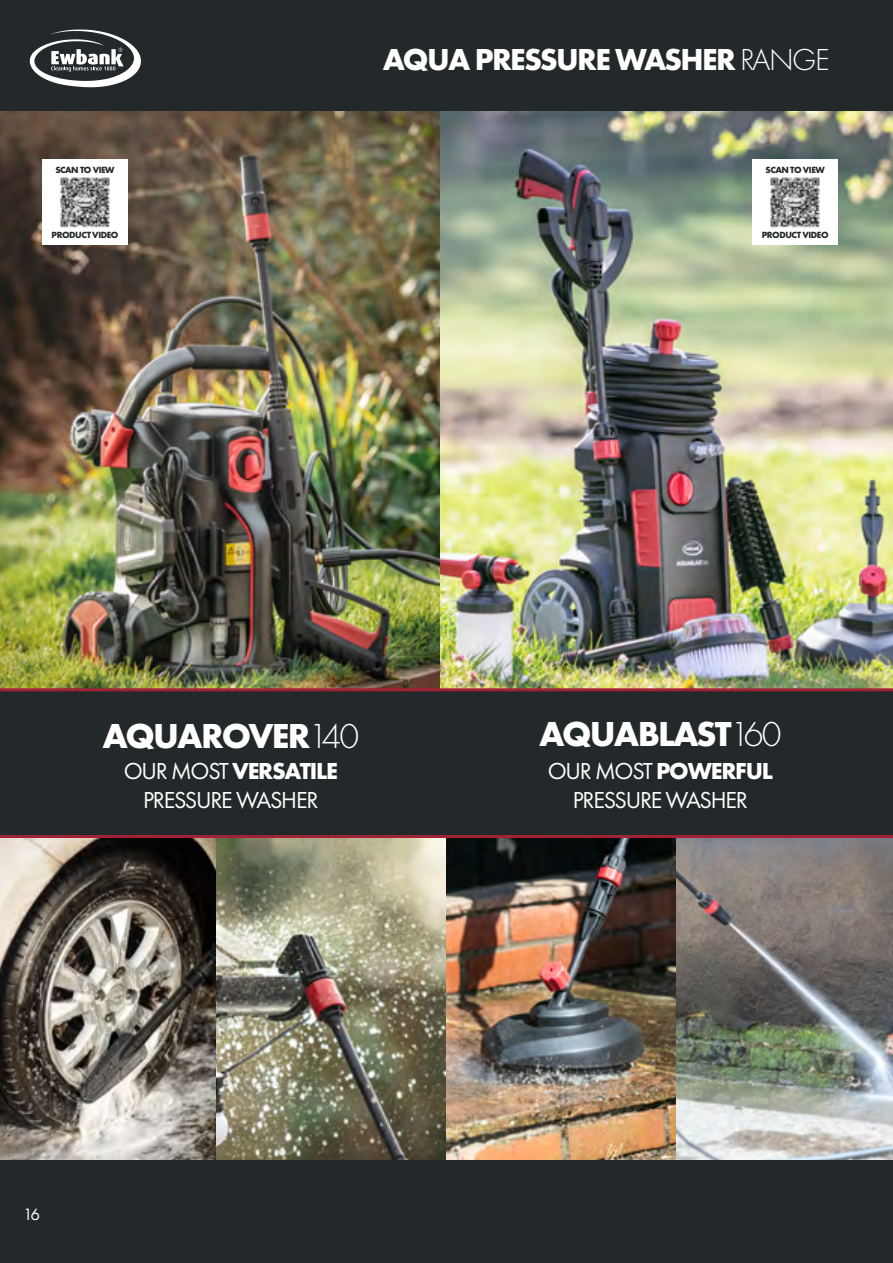
<style>
.page{position:relative;width:893px;height:1263px;background:#fff}
.page>*{position:absolute;margin:0;border:0;box-sizing:border-box;transform-origin:0 0}
.t1{font:700 36px "Futura PT";letter-spacing:-.05em;color:#fff}
.t2{font:700 31.5px "Futura PT";letter-spacing:-.05em;color:#fff}
.t3{font:24px/28.8px "Futura PT";letter-spacing:-.05em;color:#fff;text-align:center}
.t4{font:16.95px "Futura PT";color:#fff}
.t5{font:700 9.3px "Futura PT";letter-spacing:-.05em;color:#23282a}
.s1{font-weight:300}
.s2{font-weight:700}
</style>
<div class="page">
<div style="left:0;top:0;width:892px;height:1263px;background:#23282a"></div>
<img style="left:0;top:838px;width:666px;height:321px">
<img style="left:666px;top:838px;width:227px;height:321px">
<hr style="left:0;top:835px;width:893px;height:3px;background:#a12236">
<img style="left:0;top:111px;width:440px;height:577px">
<img style="left:440px;top:111px;width:453px;height:577px">
<hr style="left:0;top:688px;width:893px;height:3px;background:#a12236">
<svg style="left:30px;top:30px;width:111px;height:57px"></svg>
<div style="left:43px;top:159px;width:85px;height:85px;background:#fff"></div>
<img style="left:60px;top:177px;width:50px;height:51px">
<div style="left:753px;top:159px;width:85px;height:85px;background:#fff"></div>
<img style="left:770px;top:177px;width:50px;height:51px">
<p class="t5" style="left:55px;top:164px;width:61px">SCAN TO VIEW</p>
<p class="t5" style="left:52px;top:229px;width:68px">PRODUCT VIDEO</p>
<h2 class="t2" style="left:383px;top:40px;width:448px">AQUA PRESSURE WASHER <span class="s1">RANGE</span></h2>
<p class="t5" style="left:765px;top:164px;width:61px">SCAN TO VIEW</p>
<p class="t5" style="left:762px;top:229px;width:68px">PRODUCT VIDEO</p>
<h1 class="t1" style="left:103px;top:712px;width:258px">AQUAROVER<span class="s1">140</span></h1>
<p class="t3" style="left:124px;top:756px;width:216px">OUR MOST <span class="s2">VERSATILE<br></span>PRESSURE WASHER</p>
<p class="t4" style="left:23px;top:1204px;width:18px">16</p>
<h1 class="t1" style="left:539px;top:711px;width:244px">AQUABLAST<span class="s1">160</span></h1>
<p class="t3" style="left:548px;top:756px;width:227px">OUR MOST <span class="s2">POWERFUL<br></span>PRESSURE WASHER</p>
</div>
